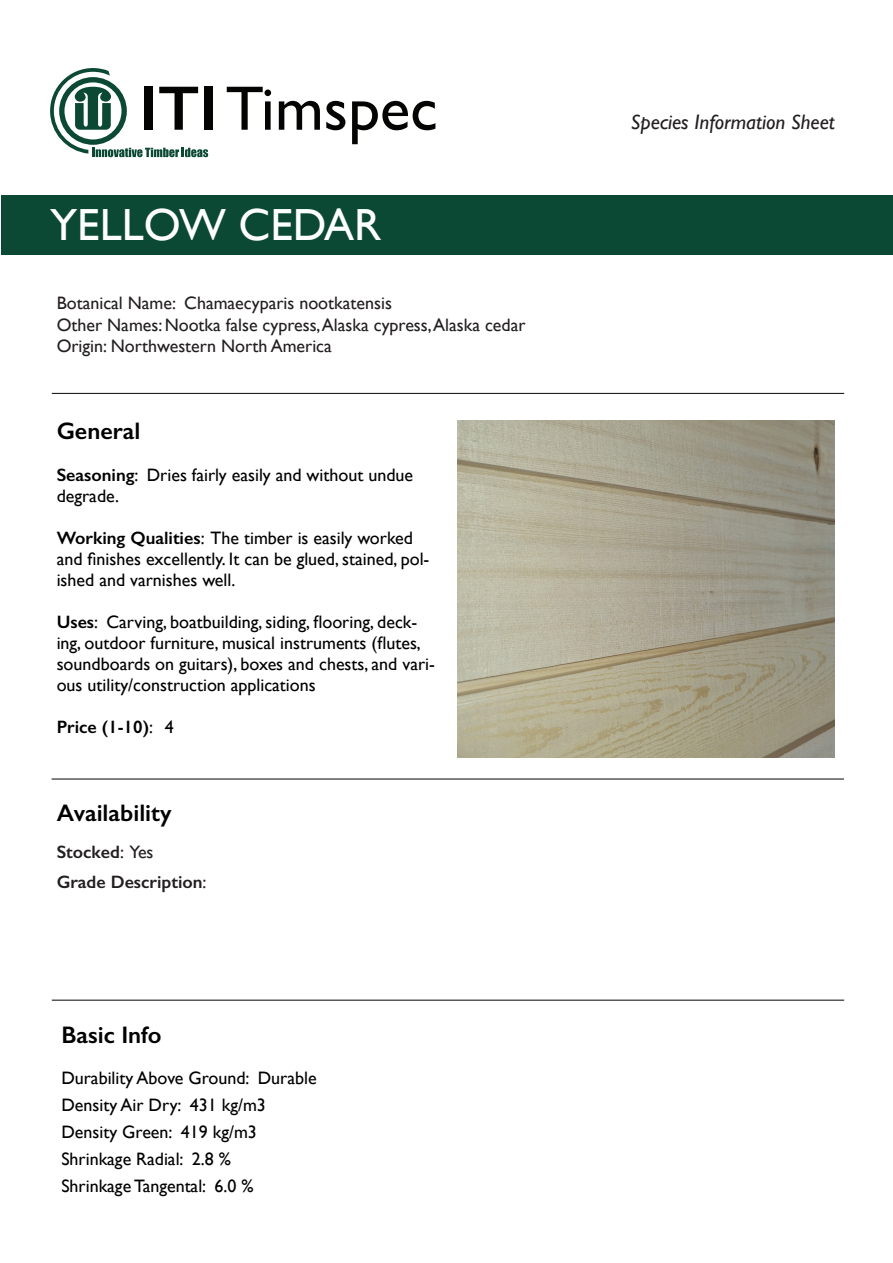
<style>
.page{position:relative;width:893px;height:1263px;background:#fff}
.page>*{position:absolute;margin:0;border:0;box-sizing:border-box;transform-origin:0 0}
.t1{font:500 63px "Gill Sans Nova";color:#040503}
.t2{font:45px "Gill Sans";color:#fff}
.t3{font:600 24px "Gill Sans";color:#000}
.t4{font:italic 21px "Gill Sans";color:#231f20}
.t5{font:18px/21px "Gill Sans";color:#000}
.t6{font:18px/21.6px "Gill Sans";color:#231f20}
.t7{font:600 18px/30px "Gill Sans";color:#231f20}
.t8{font:600 18px "Gill Sans";color:#000}
.s1{font-family:"Gill Sans";font-weight:600}
.s2{font-weight:600}
.s3{font-weight:400}
</style>
<div class="page">
<div style="left:2px;top:195px;width:891px;height:60px;background:#0b4934"></div>
<svg style="left:50px;top:68px;width:158px;height:89px"></svg>
<hr style="left:52px;top:393px;width:792px;height:1px;background:#231f20">
<hr style="left:52px;top:778px;width:792px;height:1px;background:#231f20">
<img style="left:457px;top:420px;width:378px;height:338px">
<hr style="left:52px;top:999px;width:792px;height:2px;background:#231f20">
<h1 class="t1" style="left:140px;top:70px;width:300px"><span class="s1">ITI</span>Timspec</h1>
<h2 class="t2" style="left:50px;top:198px;width:333px">YELLOW CEDAR</h2>
<p class="t6" style="left:57px;top:292px;width:470px">Botanical Name: Chamaecyparis nootkatensis<br>Other Names:Nootka false cypress, Alaska cypress, Alaska cedar<br>Origin: Northwestern North America</p>
<h3 class="t3" style="left:57px;top:417px;width:85px">General</h3>
<p class="t5" style="left:57px;top:464px;width:358px"><span class="s2">Seasoning</span>: Dries fairly easily and without undue degrade.</p>
<p class="t5" style="left:57px;top:527px;width:374px"><span class="s2">Working Qualities</span>: The timber is easily worked and finishes excellently. It can be glued, stained, pol&shy;ished and varnishes well.</p>
<p class="t5" style="left:57px;top:611px;width:380px"><span class="s2">Uses</span>: Carving, boatbuilding, siding, flooring, deck&shy;ing, outdoor furniture, musical instruments (flutes, soundboards on guitars), boxes and chests, and vari&shy;ous utility/construction applications</p>
<p class="t8" style="left:57px;top:716px;width:119px">Price (1-10)<span class="s3">: 4</span></p>
<h3 class="t3" style="left:57px;top:799px;width:116px">Availability</h3>
<p class="t7" style="left:57px;top:837px;width:151px">Stocked<span class="s3">: Yes<br></span>Grade Description<span class="s3">:</span></p>
<h3 class="t3" style="left:61px;top:1020px;width:102px">Basic Info</h3>
<p class="t5" style="left:61px;top:1064px;width:257px;line-height:27px">Durability Above Ground: Durable<br>Density Air Dry: 431 kg/m3<br>Density Green: 419 kg/m3<br>Shrinkage Radial: 2.8 %<br>Shrinkage Tangental: 6.0 %</p>
<p class="t4" style="left:631px;top:110px;width:205px">Species Information Sheet</p>
</div>
